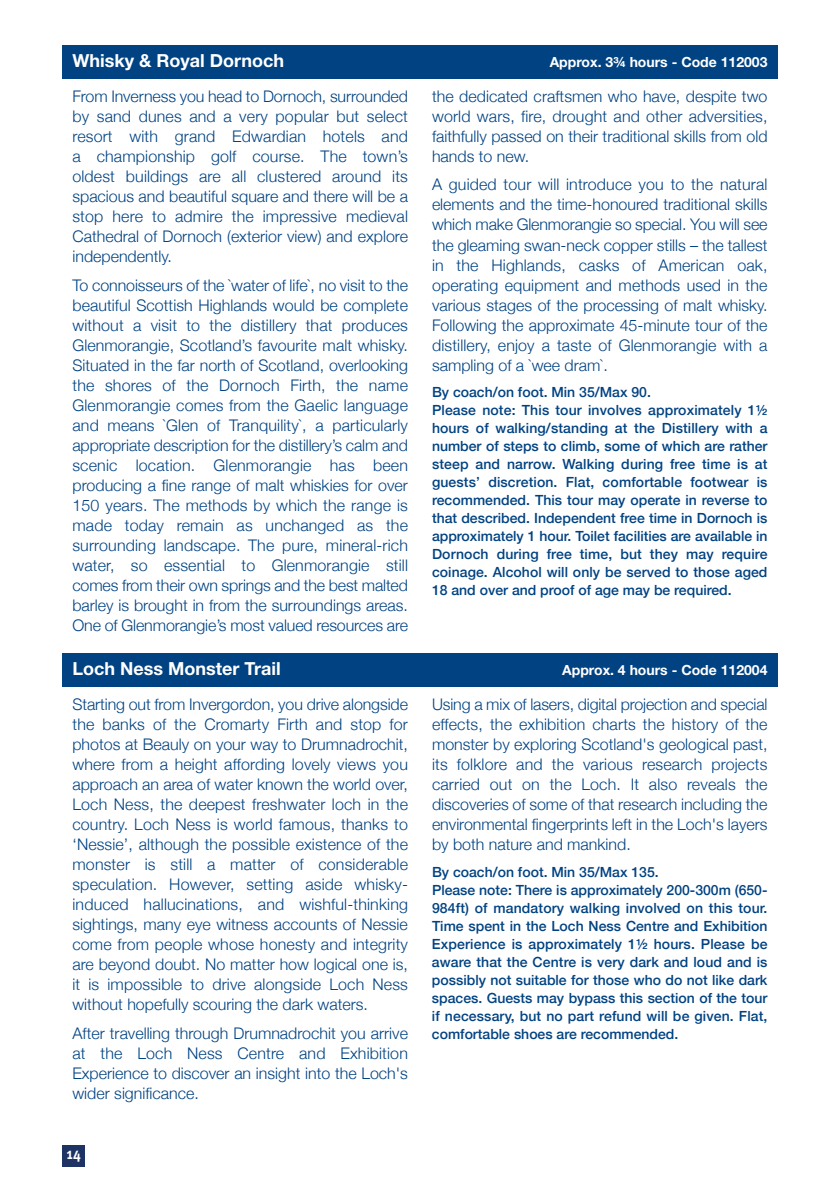
<style>
.page{position:relative;width:840px;height:1191px;background:#fff}
.page>*{position:absolute;margin:0;border:0;box-sizing:border-box;transform-origin:0 0}
.t1{font:700 18px "Helvetica Neue";color:#fff}
.t2{font:300 16px/20px "Helvetica Neue";color:#014282;text-align:justify}
.t3{font:700 16px "Meta Cond";color:#fff}
.t4{font:500 14px/18px "Helvetica Neue";letter-spacing:.005em;color:#014282}
.t5{font:700 14px "Helvetica Neue";color:#fff}
</style>
<div class="page">
<div style="left:62px;top:1145px;width:23px;height:21px;background:#1e3264"></div>
<div style="left:62px;top:45px;width:715px;height:33px;background:#014282"></div>
<div style="left:62px;top:653px;width:715px;height:33px;background:#014282"></div>
<p class="t1" style="left:72px;top:49px;width:213px">Whisky &amp; Royal Dornoch</p>
<p class="t5" style="left:549px;top:53px;width:219px">Approx. 3¾ hours - Code 112003</p>
<p class="t2" style="left:72px;top:86px;width:337px">From Inverness you head to Dornoch, surrounded by sand dunes and a very popular but select resort with grand Edwardian hotels and a championship golf course. The town’s oldest buildings are all clustered around its spacious and beautiful square and there will be a stop here to admire the impressive medieval Cathedral of Dornoch (exterior view) and explore independently.</p>
<p class="t2" style="left:72px;top:274px;width:337px">To connoisseurs of the `water of life`, no visit to the beautiful Scottish Highlands would be complete without a visit to the distillery that produces Glenmorangie, Scotland’s favourite malt whisky.<br>Situated in the far north of Scotland, overlooking the shores of the Dornoch Firth, the name Glenmorangie comes from the Gaelic language and means `Glen of Tranquility`, a particularly appropriate description for the distillery’s calm and scenic location. Glenmorangie has been producing a fine range of malt whiskies for over 150 years. The methods by which the range is made today remain as unchanged as the surrounding landscape. The pure, mineral-rich water, so essential to Glenmorangie still comes from their own springs and the best malted barley is brought in from the surroundings areas.<br>One of Glenmorangie’s most valued resources are</p>
<p class="t2" style="left:432px;top:86px;width:337px">the dedicated craftsmen who have, despite two world wars, fire, drought and other adversities, faithfully passed on their traditional skills from old hands to new.</p>
<p class="t2" style="left:432px;top:174px;width:337px">A guided tour will introduce you to the natural elements and the time-honoured traditional skills which make Glenmorangie so special. You will see the gleaming swan-neck copper stills – the tallest in the Highlands, casks of American oak, operating equipment and methods used in the various stages of the processing of malt whisky.<br>Following the approximate 45-minute tour of the distillery, enjoy a taste of Glenmorangie with a sampling of a `wee dram`.</p>
<p class="t4" style="left:432px;top:383px;width:337px">By coach/on foot. Min 35/Max 90.<br>Please note: This tour involves approximately 1½ hours of walking/standing at the Distillery with a number of steps to climb, some of which are rather steep and narrow. Walking during free time is at guests’ discretion. Flat, comfortable footwear is recommended. This tour may operate in reverse to that described. Independent free time in Dornoch is approximately 1 hour. Toilet facilities are available in Dornoch during free time, but they may require coinage. Alcohol will only be served to those aged 18 and over and proof of age may be required.</p>
<p class="t1" style="left:72px;top:657px;width:209px">Loch Ness Monster Trail</p>
<p class="t5" style="left:562px;top:661px;width:207px">Approx. 4 hours - Code 112004</p>
<p class="t2" style="left:72px;top:694px;width:337px">Starting out from Invergordon, you drive alongside the banks of the Cromarty Firth and stop for photos at Beauly on your way to Drumnadrochit, where from a height affording lovely views you approach an area of water known the world over, Loch Ness, the deepest freshwater loch in the country. Loch Ness is world famous, thanks to ‘Nessie’, although the possible existence of the monster is still a matter of considerable speculation. However, setting aside whisky&shy;induced hallucinations, and wishful-thinking sightings, many eye witness accounts of Nessie come from people whose honesty and integrity are beyond doubt. No matter how logical one is, it is impossible to drive alongside Loch Ness without hopefully scouring the dark waters.</p>
<p class="t2" style="left:72px;top:1022px;width:337px">After travelling through Drumnadrochit you arrive at the Loch Ness Centre and Exhibition Experience to discover an insight into the Loch's wider significance.</p>
<p class="t3" style="left:67px;top:1147px;width:16px">14</p>
<p class="t2" style="left:432px;top:694px;width:337px">Using a mix of lasers, digital projection and special effects, the exhibition charts the history of the monster by exploring Scotland's geological past, its folklore and the various research projects carried out on the Loch. It also reveals the discoveries of some of that research including the environmental fingerprints left in the Loch's layers by both nature and mankind.</p>
<p class="t4" style="left:431px;top:862px;width:337px">By coach/on foot. Min 35/Max 135.<br>Please note: There is approximately 200-300m (650- 984ft) of mandatory walking involved on this tour.<br>Time spent in the Loch Ness Centre and Exhibition Experience is approximately 1½ hours. Please be aware that the Centre is very dark and loud and is possibly not suitable for those who do not like dark spaces. Guests may bypass this section of the tour if necessary, but no part refund will be given. Flat, comfortable shoes are recommended.</p>
</div>
